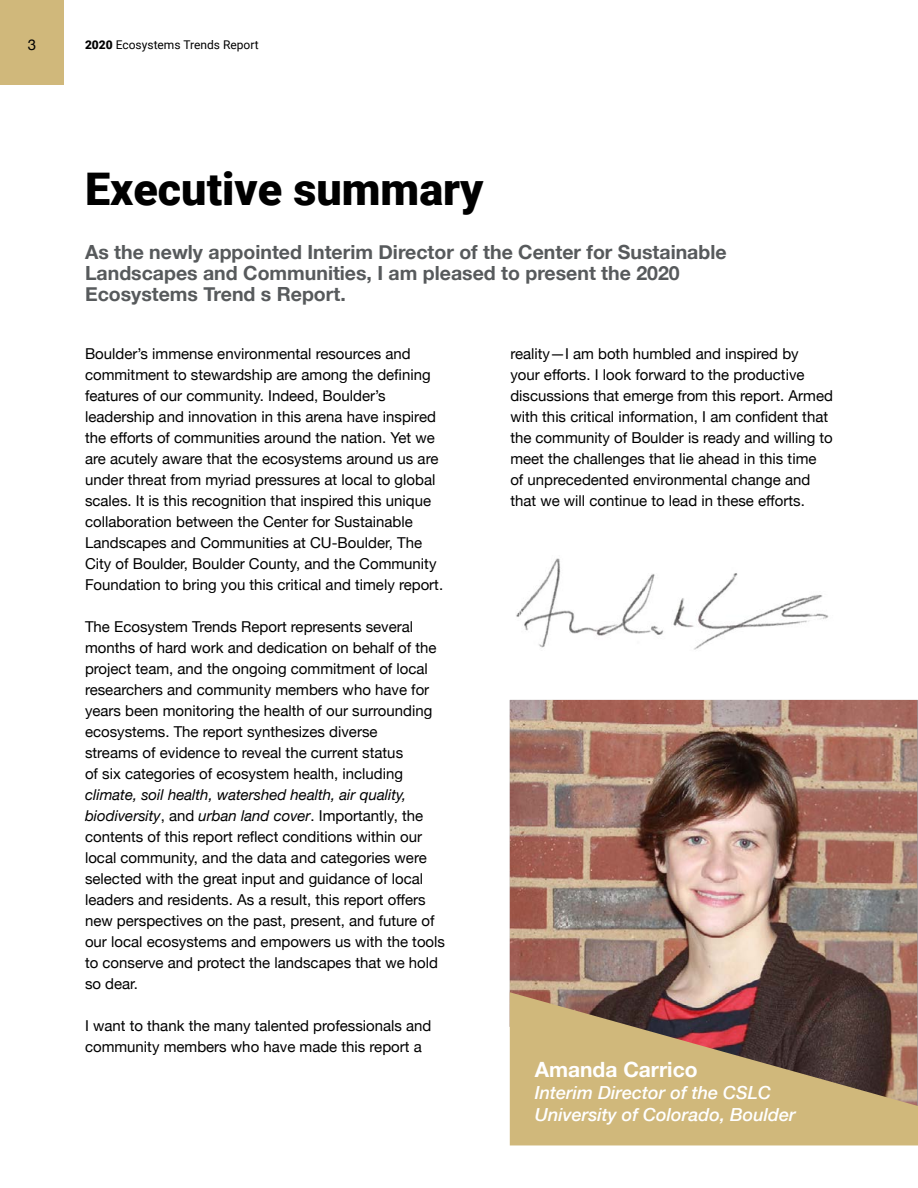
<style>
.page{position:relative;width:918px;height:1188px;background:#fff}
.page>*{position:absolute;margin:0;border:0;box-sizing:border-box;transform-origin:0 0}
.t1{font:900 45px "Roboto";color:#000}
.t2{font:700 21px "Helvetica Neue";color:#fff}
.t3{font:700 19.5px/21px "Helvetica Neue";color:#575a5c}
.t4{font:italic 500 18px/21.6px "Helvetica Neue";color:#fff}
.t5{font:15px/21px "Helvetica Neue";color:#000}
.t6{font:12px "Roboto";color:#000}
.s1{font-weight:900}
.s2{font-style:italic}
</style>
<div class="page">
<img style="left:510px;top:700px;width:407px;height:292px">
<svg style="left:510px;top:992px;width:408px;height:153px;background:#a88c64"></svg>
<img style="left:516px;top:558px;width:313px;height:92px">
<div style="left:0;top:0;width:64px;height:85px;background:#d0b87b"></div>
<p class="t5" style="left:28px;top:35px;width:10px">3</p>
<p class="t6" style="left:85px;top:36px;width:175px"><span class="s1">2020</span> Ecosystems Trends Report</p>
<h1 class="t1" style="left:85px;top:157px;width:400px">Executive summary</h1>
<h3 class="t3" style="left:85px;top:242px;width:643px">As the newly appointed Interim Director of the Center for Sustainable<br>Landscapes and Communities, I am pleased to present the 2020<br>Ecosystems Trend s Report.</h3>
<p class="t5" style="left:85px;top:344px;width:360px">Boulder’s immense environmental resources and commitment to stewardship are among the defining features of our community. Indeed, Boulder’s leadership and innovation in this arena have inspired the efforts of communities around the nation. Yet we are acutely aware that the ecosystems around us are under threat from myriad pressures at local to global scales. It is this recognition that inspired this unique collaboration between the Center for Sustainable Landscapes and Communities at CU-Boulder, The City of Boulder, Boulder County, and the Community Foundation to bring you this critical and timely report.</p>
<p class="t5" style="left:85px;top:617px;width:353px">The Ecosystem Trends Report represents several months of hard work and dedication on behalf of the project team, and the ongoing commitment of local researchers and community members who have for years been monitoring the health of our surrounding ecosystems. The report synthesizes diverse<br>streams of evidence to reveal the current status<br>of six categories of ecosystem health, including</p>
<p class="t5" style="left:85px;top:785px;width:362px"><span class="s2">climate, soil health, watershed health, air quality, biodiversity</span>, and <span class="s2">urban land cover</span>. Importantly, the contents of this report reflect conditions within our local community, and the data and categories were selected with the great input and guidance of local leaders and residents. As a result, this report offers new perspectives on the past, present, and future of our local ecosystems and empowers us with the tools to conserve and protect the landscapes that we hold so dear.</p>
<p class="t5" style="left:85px;top:1016px;width:348px">I want to thank the many talented professionals and community members who have made this report a</p>
<p class="t5" style="left:510px;top:344px;width:324px">reality—I am both humbled and inspired by<br>your efforts. I look forward to the productive discussions that emerge from this report. Armed with this critical information, I am confident that the community of Boulder is ready and willing to meet the challenges that lie ahead in this time of unprecedented environmental change and that we will continue to lead in these efforts.</p>
<h2 class="t2" style="left:535px;top:1053px;width:164px">Amanda Carrico</h2>
<p class="t4" style="left:535px;top:1081px;width:263px">Interim Director of the CSLC<br>University of Colorado, Boulder</p>
</div>
